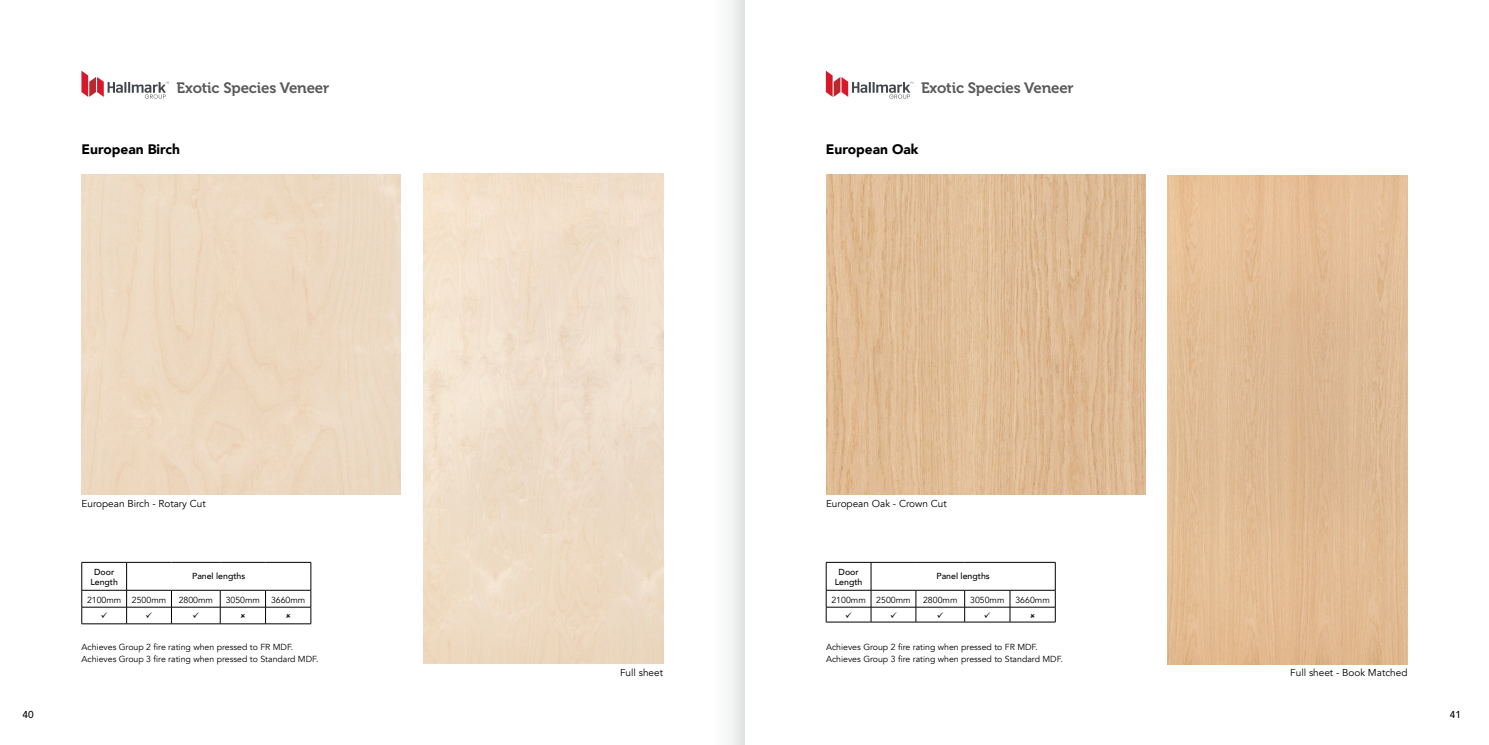
<style>
.page{position:relative;width:1489px;height:745px;background:#fff}
.page>*{position:absolute;margin:0;border:0;box-sizing:border-box;transform-origin:0 0}
.t1{font:15px "Museo 700";letter-spacing:-.01em;color:#58595b}
.t2{font:900 13.75px "Avenir";color:#000}
.t3{font:10px "Avenir";color:#000}
.t4{font:500 10px "Avenir";color:#000}
.t5{font:8.75px/12.5px "Avenir";color:#000}
.t6{font:500 8.75px/10px "Avenir";color:#000;text-align:center}
</style>
<div class="page">
<hr style="left:826px;top:561px;width:45px;height:1px;background:#000">
<hr style="left:871px;top:561px;width:44px;height:1px;background:#000">
<hr style="left:915px;top:561px;width:49px;height:1px;background:#000">
<hr style="left:964px;top:561px;width:45px;height:1px;background:#000">
<hr style="left:1009px;top:561px;width:46px;height:1px;background:#000">
<hr style="left:826px;top:621px;width:45px;height:1px;background:#000">
<hr style="left:871px;top:621px;width:44px;height:1px;background:#000">
<hr style="left:915px;top:621px;width:49px;height:1px;background:#000">
<hr style="left:964px;top:621px;width:45px;height:1px;background:#000">
<hr style="left:1009px;top:621px;width:46px;height:1px;background:#000">
<svg style="left:825px;top:71px;width:88px;height:28px"></svg>
<img style="left:826px;top:175px;width:318px;height:318px">
<img style="left:1167px;top:175px;width:240px;height:489px">
<svg style="left:81px;top:71px;width:88px;height:28px"></svg>
<hr style="left:82px;top:561px;width:45px;height:1px;background:#000">
<hr style="left:127px;top:561px;width:44px;height:1px;background:#000">
<hr style="left:171px;top:561px;width:49px;height:1px;background:#000">
<hr style="left:220px;top:561px;width:45px;height:1px;background:#000">
<hr style="left:265px;top:561px;width:46px;height:1px;background:#000">
<hr style="left:82px;top:623px;width:45px;height:1px;background:#000">
<hr style="left:127px;top:623px;width:44px;height:1px;background:#000">
<hr style="left:171px;top:623px;width:49px;height:1px;background:#000">
<hr style="left:220px;top:623px;width:45px;height:1px;background:#000">
<hr style="left:265px;top:623px;width:46px;height:1px;background:#000">
<svg style="left:729px;top:0;width:15px;height:744px"></svg>
<svg style="left:826px;top:562px;width:230px;height:59px"></svg>
<svg style="left:82px;top:562px;width:229px;height:61px"></svg>
<h1 class="t1" style="left:177px;top:79px;width:154px">Exotic Species Veneer</h1>
<h1 class="t1" style="left:921px;top:79px;width:154px">Exotic Species Veneer</h1>
<h2 class="t2" style="left:81px;top:138px;width:100px">European Birch</h2>
<h2 class="t2" style="left:825px;top:138px;width:94px">European Oak</h2>
<p class="t3" style="left:82px;top:497px;width:126px">European Birch - Rotary Cut</p>
<p class="t3" style="left:826px;top:497px;width:122px">European Oak - Crown Cut</p>
<p class="t6" style="left:90px;top:566px;width:29px">Door<br>Length</p>
<p class="t6" style="left:192px;top:570px;width:55px">Panel lengths</p>
<p class="t5" style="left:87px;top:593px;width:81px">2100mm 2500mm</p>
<p class="t5" style="left:179px;top:593px;width:36px">2800mm</p>
<p class="t5" style="left:226px;top:593px;width:81px">3050mm 3660mm</p>
<p class="t5" style="left:81px;top:640px;width:238px">Achieves Group 2 fire rating when pressed to FR MDF.<br>Achieves Group 3 fire rating when pressed to Standard MDF.</p>
<p class="t5" style="left:826px;top:640px;width:238px">Achieves Group 2 fire rating when pressed to FR MDF.<br>Achieves Group 3 fire rating when pressed to Standard MDF.</p>
<p class="t6" style="left:834px;top:566px;width:29px">Door<br>Length</p>
<p class="t6" style="left:936px;top:570px;width:55px">Panel lengths</p>
<p class="t5" style="left:831px;top:593px;width:81px">2100mm 2500mm</p>
<p class="t5" style="left:923px;top:593px;width:36px">2800mm</p>
<p class="t5" style="left:970px;top:593px;width:81px">3050mm 3660mm</p>
<p class="t3" style="left:620px;top:666px;width:44px">Full sheet</p>
<p class="t3" style="left:1290px;top:666px;width:119px">Full sheet - Book Matched</p>
<p class="t4" style="left:22px;top:705px;width:13px">40</p>
<p class="t4" style="left:1449px;top:705px;width:13px">41</p>
</div>
